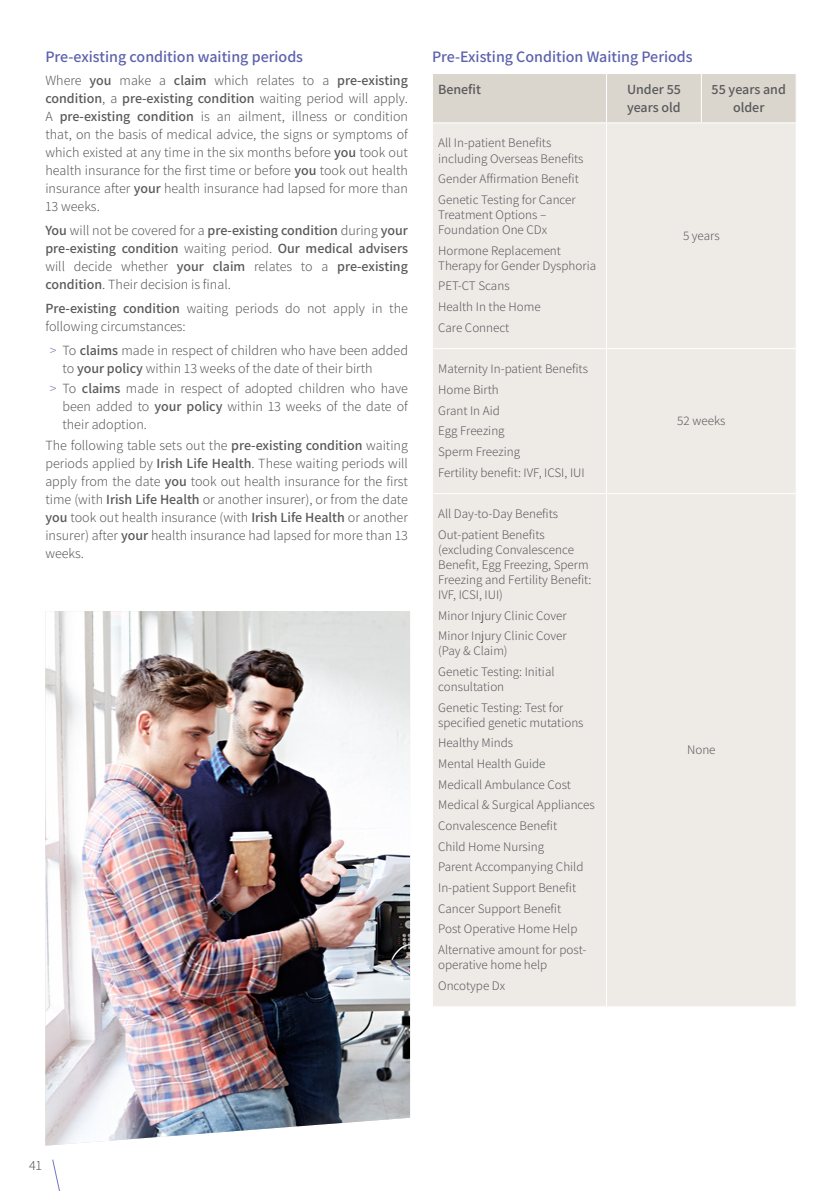
<style>
.page{position:relative;width:840px;height:1191px;background:#fff}
.page>*{position:absolute;margin:0;border:0;box-sizing:border-box;transform-origin:0 0}
.t1{font:600 16px "Assistant";color:#5c62ac}
.t2{font:300 14px/18px "Assistant";color:#58595b;text-align:justify}
.t3{font:600 14px/18px "Assistant";color:#58595b;text-align:justify}
.t4{font:300 13px/20.6px "Assistant";color:#58595b}
.s1{font-weight:600}
.s2{font-weight:300}
.s3{color:#7778b9}
</style>
<div class="page">
<div style="left:433px;top:74px;width:362px;height:48px;background:#dad5cd"></div>
<div style="left:433px;top:123px;width:362px;height:883px;background:#eeebe7"></div>
<hr style="left:605px;top:123px;width:1px;height:225px;background:#fff">
<hr style="left:432px;top:348px;width:174px;height:1px;background:#fff">
<hr style="left:606px;top:348px;width:95px;height:1px;background:#fff">
<hr style="left:605px;top:349px;width:1px;height:144px;background:#fff">
<hr style="left:701px;top:348px;width:95px;height:1px;background:#fff">
<hr style="left:432px;top:493px;width:174px;height:1px;background:#fff">
<hr style="left:606px;top:493px;width:95px;height:1px;background:#fff">
<hr style="left:605px;top:494px;width:1px;height:512px;background:#fff">
<hr style="left:701px;top:493px;width:95px;height:1px;background:#fff">
<hr style="left:605px;top:74px;width:1px;height:48px;background:#fff">
<hr style="left:700px;top:74px;width:1px;height:48px;background:#fff">
<img style="left:45px;top:611px;width:365px;height:534px">
<svg style="left:52px;top:1159px;width:8px;height:32px"></svg>
<p class="t1" style="left:45px;top:45px;width:259px">Pre-existing condition waiting periods</p>
<p class="t2" style="left:45px;top:71px;width:364px">Where <span class="s1">you</span> make a <span class="s1">claim</span> which relates to a <span class="s1">pre-existing condition</span>, a <span class="s1">pre-existing condition</span> waiting period will apply.<br>A <span class="s1">pre-existing condition</span> is an ailment, illness or condition that, on the basis of medical advice, the signs or symptoms of which existed at any time in the six months before <span class="s1">you</span> took out health insurance for the first time or before <span class="s1">you</span> took out health insurance after <span class="s1">your</span> health insurance had lapsed for more than 13 weeks.</p>
<p class="t3" style="left:45px;top:221px;width:364px">You <span class="s2">will not be covered for a</span> pre-existing condition <span class="s2">during</span> your pre-existing condition <span class="s2">waiting period.</span> Our medical advisers <span class="s2">will decide whether</span> your claim <span class="s2">relates to a</span> pre-existing condition<span class="s2">. Their decision is final.</span></p>
<p class="t2" style="left:45px;top:298px;width:364px"><span class="s1">Pre-existing condition</span> waiting periods do not apply in the following circumstances:</p>
<p class="t2" style="left:62px;top:340px;width:347px;text-indent:-12px"><span class="s3">&gt;</span> To <span class="s1">claims</span> made in respect of children who have been added to <span class="s1">your policy</span> within 13 weeks of the date of their birth</p>
<p class="t2" style="left:62px;top:379px;width:347px;text-indent:-12px"><span class="s3">&gt;</span> To <span class="s1">claims</span> made in respect of adopted children who have been added to <span class="s1">your policy</span> within 13 weeks of the date of their adoption.</p>
<p class="t2" style="left:45px;top:436px;width:364px">The following table sets out the <span class="s1">pre-existing condition</span> waiting periods applied by <span class="s1">Irish Life Health</span>. These waiting periods will apply from the date <span class="s1">you</span> took out health insurance for the first time (with <span class="s1">Irish Life Health</span> or another insurer), or from the date <span class="s1">you</span> took out health insurance (with <span class="s1">Irish Life Health</span> or another insurer) after <span class="s1">your</span> health insurance had lapsed for more than 13 weeks.</p>
<p class="t1" style="left:432px;top:45px;width:262px">Pre-Existing Condition Waiting Periods</p>
<p class="t3" style="left:438px;top:79px;width:44px">Benefit</p>
<p class="t3" style="left:626px;top:79px;width:55px">Under 55 years old</p>
<p class="t3" style="left:711px;top:79px;width:76px;text-align:center">55 years and older</p>
<p class="t4" style="left:438px;top:135px;width:147px;line-height:15px">All In-patient Benefits including Overseas Benefits</p>
<p class="t4" style="left:438px;top:168px;width:142px">Gender Affirmation Benefit<br>Genetic Testing for Cancer</p>
<p class="t4" style="left:438px;top:206px;width:110px;line-height:15px">Treatment Options –<br>Foundation One CDx</p>
<p class="t4" style="left:438px;top:242px;width:159px;line-height:15px">Hormone Replacement<br>Therapy for Gender Dysphoria</p>
<p class="t4" style="left:438px;top:275px;width:104px">PET-CT Scans<br>Health In the Home<br>Care Connect</p>
<p class="t4" style="left:682px;top:224px;width:38px">5 years</p>
<p class="t4" style="left:438px;top:358px;width:151px">Maternity In-patient Benefits<br>Home Birth<br>Grant In Aid<br>Egg Freezing<br>Sperm Freezing<br>Fertility benefit: IVF, ICSI, IUI</p>
<p class="t4" style="left:438px;top:503px;width:121px">All Day-to-Day Benefits<br>Out-patient Benefits</p>
<p class="t4" style="left:438px;top:541px;width:155px;line-height:15px">(excluding Convalescence<br>Benefit, Egg Freezing, Sperm<br>Freezing and Fertility Benefit:<br>IVF, ICSI, IUI)</p>
<p class="t4" style="left:438px;top:604px;width:130px">Minor Injury Clinic Cover<br>Minor Injury Clinic Cover</p>
<p class="t4" style="left:438px;top:640px;width:118px">(Pay &amp; Claim)<br>Genetic Testing: Initial</p>
<p class="t4" style="left:438px;top:675px;width:127px">consultation<br>Genetic Testing: Test for</p>
<p class="t4" style="left:438px;top:711px;width:158px">specified genetic mutations<br>Healthy Minds<br>Mental Health Guide<br>Medicall Ambulance Cost<br>Medical &amp; Surgical Appliances<br>Convalescence Benefit<br>Child Home Nursing<br>Parent Accompanying Child<br>In-patient Support Benefit<br>Cancer Support Benefit<br>Post Operative Home Help<br>Alternative amount for post-</p>
<p class="t4" style="left:438px;top:953px;width:111px">operative home help<br>Oncotype Dx</p>
<p class="t4" style="left:677px;top:409px;width:50px">52 weeks</p>
<p class="t4" style="left:686px;top:738px;width:30px">None</p>
<p class="t2" style="left:29px;top:1156px;width:14px">41</p>
</div>
